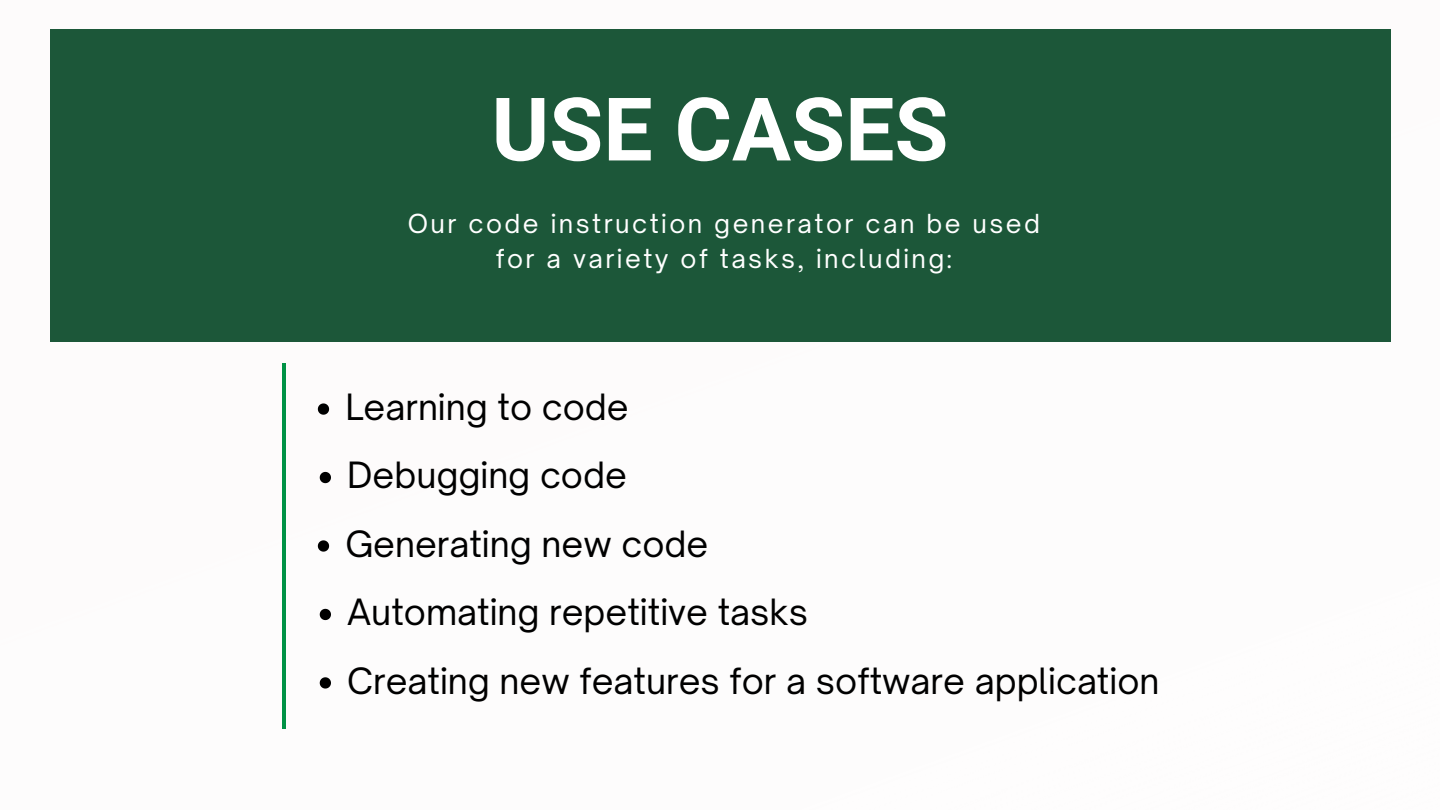
<style>
.page{position:relative;width:1440px;height:810px;background:#fff}
.page>*{position:absolute;margin:0;border:0;box-sizing:border-box;transform-origin:0 0}
.t1{font:700 87.8px "Roboto";color:#fff}
.t2{font:34.7px "Open Sauce One";color:#000}
.t3{font:25.1px/34.5px "Open Sauce One";letter-spacing:.1em;color:#fff;text-align:center}
</style>
<div class="page">
<div style="left:50px;top:29px;width:1340px;height:313px;background:#1c5739"></div>
<hr style="left:283px;top:364px;width:3px;height:365px;background:#009245">
<svg style="left:318px;top:403px;width:11px;height:12px"></svg>
<svg style="left:320px;top:472px;width:11px;height:11px"></svg>
<svg style="left:318px;top:540px;width:11px;height:12px"></svg>
<svg style="left:320px;top:609px;width:11px;height:11px"></svg>
<svg style="left:320px;top:677px;width:11px;height:12px"></svg>
<p class="t1" style="left:492px;top:79px;width:458px">USE CASES</p>
<p class="t3" style="left:408px;top:207px;width:634px">Our code instruction generator can be used for a variety of tasks, including:</p>
<p class="t2" style="left:345px;top:385px;width:285px">Learning to code</p>
<p class="t2" style="left:347px;top:454px;width:281px">Debugging code</p>
<p class="t2" style="left:345px;top:522px;width:364px">Generating new code</p>
<p class="t2" style="left:347px;top:591px;width:462px">Automating repetitive tasks</p>
<p class="t2" style="left:347px;top:659px;width:814px">Creating new features for a software application</p>
</div>
